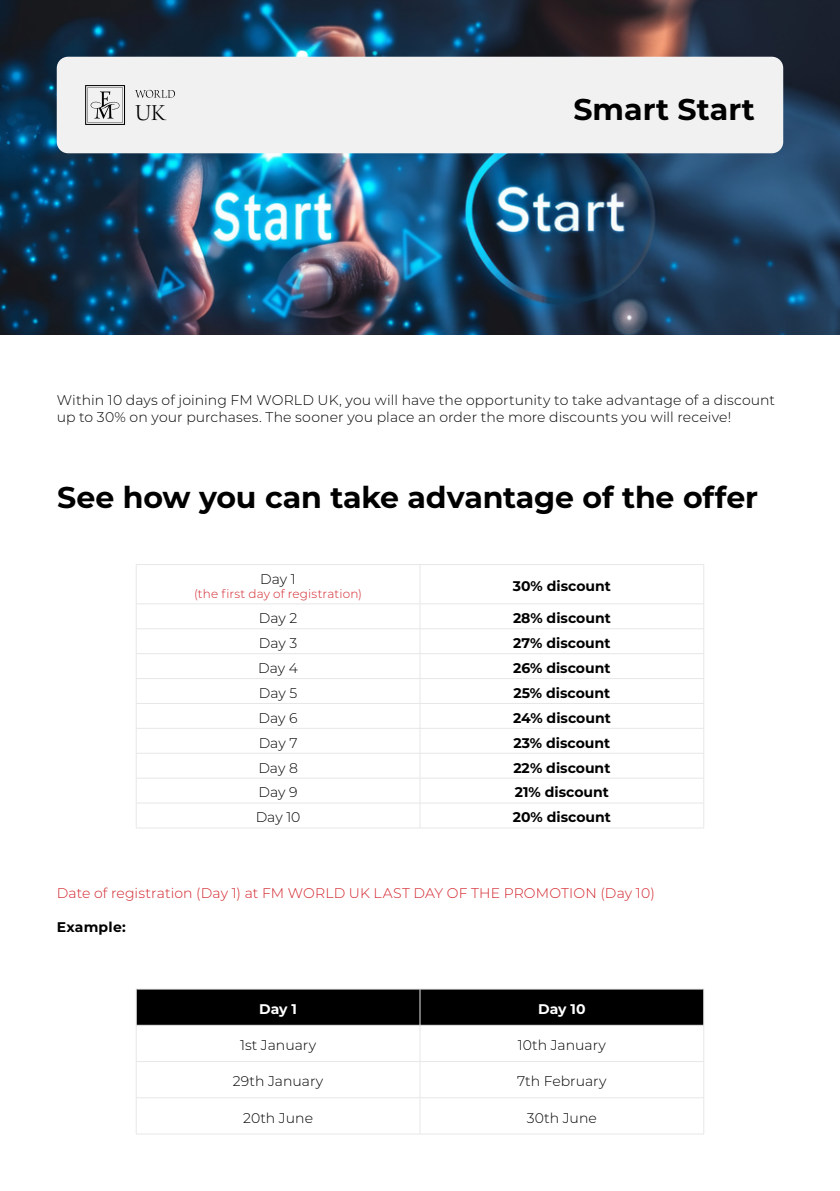
<style>
.page{position:relative;width:840px;height:1191px;background:#fff}
.page>*{position:absolute;margin:0;border:0;box-sizing:border-box;transform-origin:0 0}
.t1{font:700 30px "Montserrat";letter-spacing:-.005em;color:#000}
.t2{font:24.2px "Arno Pro Light Display";color:#000}
.t3{font:300 14px/16.8px "Montserrat";color:#000}
.t4{font:700 14px "Montserrat";color:#000}
.t5{font:300 14px "Montserrat";letter-spacing:.01em;color:#d2232a}
.t6{font:700 14px "Montserrat";color:#fff}
.t7{font:300 12px "Montserrat";letter-spacing:.01em;color:#d2232a}
</style>
<div class="page">
<img style="left:0;top:0;width:839px;height:335px">
<div style="left:57px;top:57px;width:725px;height:96px;background:#f1f1f2;border-radius:11px"></div>
<svg style="left:85px;top:85px;width:40px;height:40px"></svg>
<svg style="left:135px;top:90px;width:40px;height:8px"></svg>
<hr style="left:136px;top:564px;width:284px;height:1px;background:#e6e7e8">
<hr style="left:136px;top:565px;width:1px;height:38px;background:#e6e7e8">
<hr style="left:420px;top:564px;width:283px;height:1px;background:#e6e7e8">
<hr style="left:419px;top:565px;width:1px;height:38px;background:#e6e7e8">
<hr style="left:703px;top:565px;width:1px;height:38px;background:#e6e7e8">
<hr style="left:136px;top:603px;width:284px;height:1px;background:#e6e7e8">
<hr style="left:420px;top:603px;width:283px;height:1px;background:#e6e7e8">
<hr style="left:136px;top:628px;width:284px;height:1px;background:#e6e7e8">
<hr style="left:420px;top:628px;width:283px;height:1px;background:#e6e7e8">
<hr style="left:136px;top:653px;width:284px;height:1px;background:#e6e7e8">
<hr style="left:420px;top:653px;width:283px;height:1px;background:#e6e7e8">
<hr style="left:136px;top:678px;width:284px;height:1px;background:#e6e7e8">
<hr style="left:420px;top:678px;width:283px;height:1px;background:#e6e7e8">
<hr style="left:136px;top:703px;width:284px;height:1px;background:#e6e7e8">
<hr style="left:420px;top:703px;width:283px;height:1px;background:#e6e7e8">
<hr style="left:136px;top:728px;width:284px;height:1px;background:#e6e7e8">
<hr style="left:420px;top:728px;width:283px;height:1px;background:#e6e7e8">
<hr style="left:136px;top:753px;width:284px;height:1px;background:#e6e7e8">
<hr style="left:420px;top:753px;width:283px;height:1px;background:#e6e7e8">
<hr style="left:136px;top:778px;width:284px;height:1px;background:#e6e7e8">
<hr style="left:420px;top:778px;width:283px;height:1px;background:#e6e7e8">
<hr style="left:136px;top:802px;width:284px;height:1px;background:#e6e7e8">
<svg style="left:136px;top:604px;width:1px;height:223px"></svg>
<hr style="left:420px;top:802px;width:283px;height:1px;background:#e6e7e8">
<svg style="left:419px;top:604px;width:1px;height:223px"></svg>
<svg style="left:703px;top:604px;width:1px;height:223px"></svg>
<hr style="left:136px;top:827px;width:284px;height:1px;background:#e6e7e8">
<hr style="left:420px;top:827px;width:283px;height:1px;background:#e6e7e8">
<div style="left:137px;top:989px;width:566px;height:36px;background:#000"></div>
<hr style="left:136px;top:988px;width:284px;height:1px;background:#e6e7e8">
<hr style="left:136px;top:989px;width:1px;height:36px;background:#e6e7e8">
<hr style="left:420px;top:988px;width:283px;height:1px;background:#e6e7e8">
<hr style="left:419px;top:989px;width:1px;height:36px;background:#e6e7e8">
<hr style="left:703px;top:989px;width:1px;height:36px;background:#e6e7e8">
<hr style="left:136px;top:1025px;width:284px;height:1px;background:#e6e7e8">
<hr style="left:136px;top:1025px;width:1px;height:36px;background:#e6e7e8">
<hr style="left:420px;top:1025px;width:283px;height:1px;background:#e6e7e8">
<hr style="left:419px;top:1025px;width:1px;height:36px;background:#e6e7e8">
<hr style="left:703px;top:1025px;width:1px;height:36px;background:#e6e7e8">
<hr style="left:136px;top:1061px;width:284px;height:1px;background:#e6e7e8">
<hr style="left:136px;top:1061px;width:1px;height:36px;background:#e6e7e8">
<hr style="left:420px;top:1061px;width:283px;height:1px;background:#e6e7e8">
<hr style="left:419px;top:1061px;width:1px;height:36px;background:#e6e7e8">
<hr style="left:703px;top:1061px;width:1px;height:36px;background:#e6e7e8">
<hr style="left:136px;top:1097px;width:284px;height:1px;background:#e6e7e8">
<hr style="left:136px;top:1098px;width:1px;height:35px;background:#e6e7e8">
<hr style="left:420px;top:1097px;width:283px;height:1px;background:#e6e7e8">
<hr style="left:419px;top:1098px;width:1px;height:35px;background:#e6e7e8">
<hr style="left:703px;top:1098px;width:1px;height:35px;background:#e6e7e8">
<hr style="left:136px;top:1133px;width:284px;height:1px;background:#e6e7e8">
<hr style="left:420px;top:1133px;width:283px;height:1px;background:#e6e7e8">
<h2 class="t2" style="left:135px;top:100px;width:32px">UK</h2>
<h1 class="t1" style="left:573px;top:87px;width:183px">Smart Start</h1>
<p class="t3" style="left:57px;top:391px;width:719px">Within 10 days of joining FM WORLD UK, you will have the opportunity to take advantage of a discount up to 30% on your purchases. The sooner you place an order the more discounts you will receive!</p>
<h1 class="t1" style="left:57px;top:475px;width:702px">See how you can take advantage of the offer</h1>
<p class="t3" style="left:260px;top:570px;width:37px">Day 1</p>
<p class="t7" style="left:194px;top:586px;width:169px">(the first day of registration)</p>
<p class="t4" style="left:512px;top:576px;width:100px">30% discount</p>
<p class="t3" style="left:259px;top:609px;width:40px">Day 2</p>
<p class="t4" style="left:512px;top:608px;width:99px">28% discount</p>
<p class="t3" style="left:259px;top:634px;width:40px">Day 3</p>
<p class="t4" style="left:513px;top:633px;width:99px">27% discount</p>
<p class="t3" style="left:258px;top:659px;width:41px">Day 4</p>
<p class="t4" style="left:513px;top:658px;width:99px">26% discount</p>
<p class="t3" style="left:259px;top:684px;width:40px">Day 5</p>
<p class="t4" style="left:513px;top:682px;width:98px">25% discount</p>
<p class="t3" style="left:258px;top:709px;width:41px">Day 6</p>
<p class="t4" style="left:512px;top:707px;width:99px">24% discount</p>
<p class="t3" style="left:258px;top:734px;width:40px">Day 7</p>
<p class="t4" style="left:513px;top:732px;width:98px">23% discount</p>
<p class="t3" style="left:258px;top:758px;width:41px">Day 8</p>
<p class="t4" style="left:513px;top:757px;width:98px">22% discount</p>
<p class="t3" style="left:258px;top:783px;width:41px">Day 9</p>
<p class="t4" style="left:514px;top:782px;width:96px">21% discount</p>
<p class="t3" style="left:255px;top:808px;width:46px">Day 10</p>
<p class="t4" style="left:512px;top:807px;width:100px">20% discount</p>
<p class="t5" style="left:57px;top:884px;width:599px">Date of registration (Day 1) at FM WORLD UK LAST DAY OF THE PROMOTION (Day 10)</p>
<p class="t4" style="left:57px;top:917px;width:70px">Example:</p>
<p class="t6" style="left:259px;top:999px;width:39px">Day 1</p>
<p class="t6" style="left:538px;top:999px;width:49px">Day 10</p>
<p class="t3" style="left:240px;top:1036px;width:77px">1st January</p>
<p class="t3" style="left:517px;top:1036px;width:89px">10th January</p>
<p class="t3" style="left:233px;top:1072px;width:92px">29th January</p>
<p class="t3" style="left:517px;top:1072px;width:91px">7th February</p>
<p class="t3" style="left:243px;top:1108px;width:71px">20th June</p>
<p class="t3" style="left:526px;top:1108px;width:71px">30th June</p>
</div>
